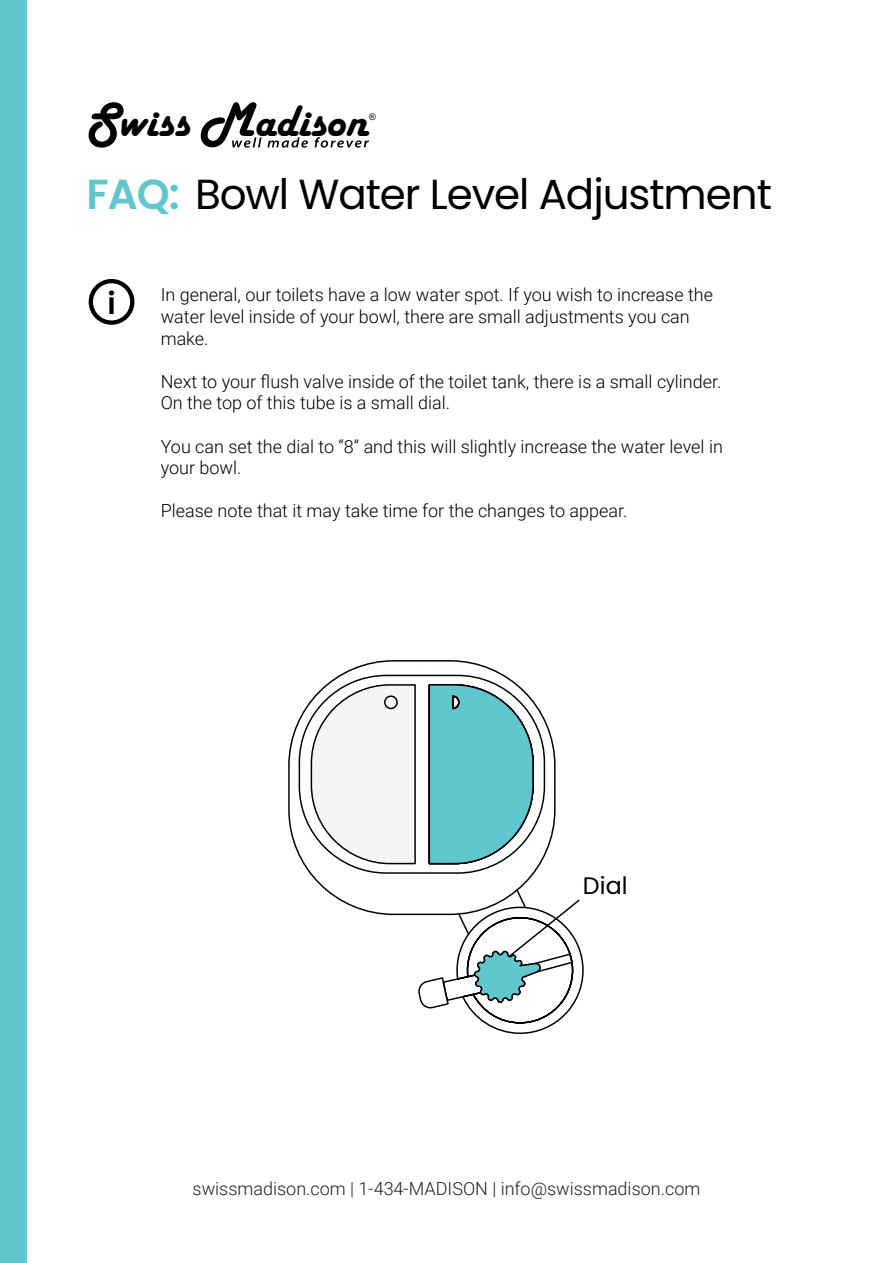
<style>
.page{position:relative;width:893px;height:1263px;background:#fff}
.page>*{position:absolute;margin:0;border:0;box-sizing:border-box;transform-origin:0 0}
.t1{font:45.9px "Harlow Solid";color:#000}
.t2{font:42px "Poppins";letter-spacing:-.025em;color:#000}
.t3{font:600 30px "Poppins";color:#000}
.t4{font:23.85px "Poppins";color:#000}
.t5{font:300 18px/21.6px "Roboto";color:#000}
.t6{font:300 18px "Roboto";color:#231f20}
.t7{font:9.15px "Arial";color:#000}
.s1{font-size:50.25px}
.s2{font-weight:600;color:#60c7ce}
</style>
<div class="page">
<svg style="left:232px;top:137px;width:137px;height:11px"></svg>
<div style="left:0;top:0;width:26px;height:1263px;background:#60c7ce"></div>
<svg style="left:288px;top:660px;width:228px;height:255px"></svg>
<svg style="left:310px;top:683px;width:107px;height:182px"></svg>
<svg style="left:428px;top:683px;width:101px;height:12px"></svg>
<svg style="left:471px;top:952px;width:113px;height:82px"></svg>
<svg style="left:383px;top:695px;width:173px;height:314px"></svg>
<svg style="left:457px;top:887px;width:124px;height:124px"></svg>
<svg style="left:89px;top:279px;width:45px;height:46px"></svg>
<p class="t1" style="left:86px;top:96px;width:284px"><span class="s1">S</span>wiss <span class="s1">M</span>adison</p>
<p class="t7" style="left:369px;top:110px;width:8px">®</p>
<p class="t2" style="left:86px;top:170px;width:687px"><span class="s2">FAQ:</span> Bowl Water Level Adjustment</p>
<h3 class="t3" style="left:107px;top:286px;width:10px">i</h3>
<p class="t5" style="left:161px;top:284px;width:554px">In general, our toilets have a low water spot. If you wish to increase the water level inside of your bowl, there are small adjustments you can make.</p>
<p class="t5" style="left:161px;top:370px;width:562px">Next to your flush valve inside of the toilet tank, there is a small cylinder.<br>On the top of this tube is a small dial.</p>
<p class="t5" style="left:161px;top:435px;width:564px">You can set the dial to “8” and this will slightly increase the water level in your bowl.</p>
<p class="t5" style="left:161px;top:500px;width:468px">Please note that it may take time for the changes to appear.</p>
<h3 class="t4" style="left:583px;top:872px;width:46px">Dial</h3>
<p class="t6" style="left:193px;top:1176px;width:509px">swissmadison.com | 1-434-MADISON | info@swissmadison.com</p>
</div>
